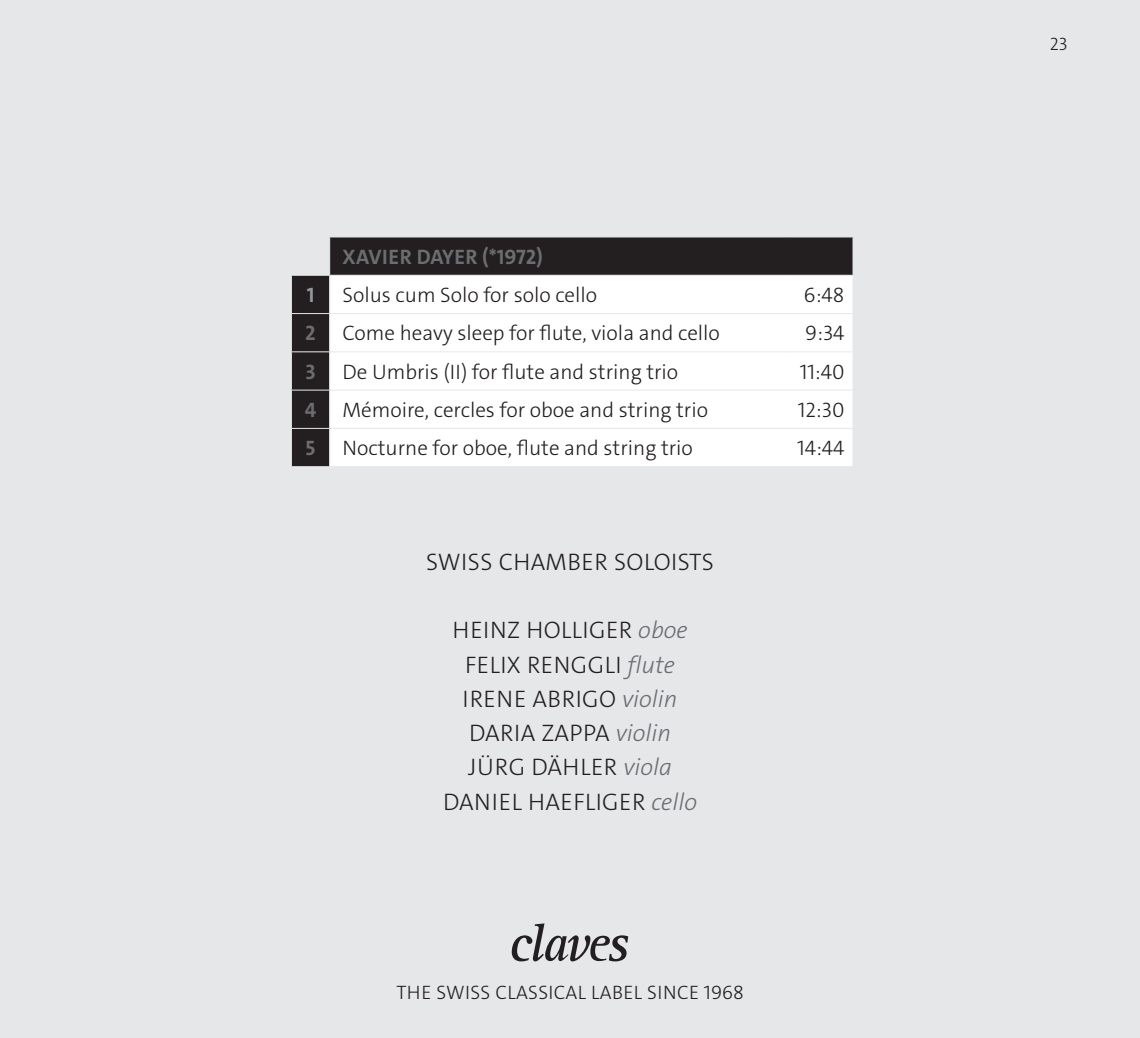
<style>
.page{position:relative;width:1140px;height:1038px;background:#fff}
.page>*{position:absolute;margin:0;border:0;box-sizing:border-box;transform-origin:0 0}
.t1{font:300 24px "The Sans C4 s";letter-spacing:.02em;color:#231f20}
.t2{font:300 21px "The Sans C4 s";color:#231f20}
.t3{font:700 21px "The Sans C4 s";letter-spacing:.005em;color:#6c6d70}
.t4{font:700 21px "The Sans C4 s";color:#95979a}
.t5{font:300 19.5px "The Sans C4 s";letter-spacing:.02em;color:#231f20}
.t6{font:300 18px "The Sans C4 s";color:#231f20}
.s1{font-style:italic;color:#6c6d70}
</style>
<div class="page">
<div style="left:0;top:0;width:1140px;height:1037px;background:#e6e7e9"></div>
<svg style="left:512px;top:923px;width:116px;height:38px"></svg>
<svg style="left:292px;top:237px;width:560px;height:229px;background:#2f2c2d"></svg>
<div style="left:330px;top:276px;width:522px;height:190px;background:#fff"></div>
<hr style="left:329px;top:237px;width:1px;height:38px;background:#e6e7e9">
<hr style="left:291px;top:275px;width:39px;height:1px;background:#e6e7e9">
<hr style="left:330px;top:275px;width:458px;height:1px;background:#e6e7e9">
<hr style="left:329px;top:276px;width:1px;height:37px;background:#e6e7e9">
<hr style="left:788px;top:275px;width:65px;height:1px;background:#e6e7e9">
<hr style="left:291px;top:313px;width:39px;height:1px;background:#e6e7e9">
<hr style="left:330px;top:313px;width:458px;height:1px;background:#e6e7e9">
<hr style="left:329px;top:314px;width:1px;height:37px;background:#e6e7e9">
<hr style="left:788px;top:313px;width:65px;height:1px;background:#e6e7e9">
<hr style="left:291px;top:351px;width:39px;height:1px;background:#e6e7e9">
<hr style="left:330px;top:351px;width:458px;height:1px;background:#e6e7e9">
<hr style="left:329px;top:352px;width:1px;height:37px;background:#e6e7e9">
<hr style="left:788px;top:351px;width:65px;height:1px;background:#e6e7e9">
<hr style="left:291px;top:389px;width:39px;height:1px;background:#e6e7e9">
<hr style="left:330px;top:389px;width:458px;height:1px;background:#e6e7e9">
<hr style="left:329px;top:390px;width:1px;height:38px;background:#e6e7e9">
<hr style="left:788px;top:389px;width:65px;height:1px;background:#e6e7e9">
<hr style="left:291px;top:428px;width:39px;height:1px;background:#e6e7e9">
<hr style="left:330px;top:428px;width:458px;height:1px;background:#e6e7e9">
<hr style="left:329px;top:429px;width:1px;height:37px;background:#e6e7e9">
<hr style="left:788px;top:428px;width:65px;height:1px;background:#e6e7e9">
<p class="t3" style="left:342px;top:243px;width:202px">XAVIER DAYER (*1972)</p>
<p class="t4" style="left:307px;top:281px;width:9px">1</p>
<p class="t2" style="left:342px;top:281px;width:256px">Solus cum Solo for solo cello</p>
<p class="t2" style="left:804px;top:281px;width:42px">6:48</p>
<p class="t3" style="left:305px;top:320px;width:12px">2</p>
<p class="t2" style="left:342px;top:320px;width:379px">Come heavy sleep for flute, viola and cello</p>
<p class="t2" style="left:805px;top:320px;width:41px">9:34</p>
<p class="t3" style="left:305px;top:358px;width:12px">3</p>
<p class="t2" style="left:342px;top:358px;width:337px">De Umbris (II) for flute and string trio</p>
<p class="t2" style="left:799px;top:358px;width:46px">11:40</p>
<p class="t3" style="left:305px;top:396px;width:13px">4</p>
<p class="t2" style="left:342px;top:396px;width:367px">Mémoire, cercles for oboe and string trio</p>
<p class="t2" style="left:797px;top:396px;width:48px">12:30</p>
<p class="t3" style="left:305px;top:435px;width:11px">5</p>
<p class="t2" style="left:342px;top:435px;width:352px">Nocturne for oboe, flute and string trio</p>
<p class="t2" style="left:797px;top:435px;width:49px">14:44</p>
<p class="t1" style="left:426px;top:546px;width:289px">SWISS CHAMBER SOLOISTS</p>
<p class="t1" style="left:452px;top:615px;width:237px">HEINZ HOLLIGER <span class="s1">oboe</span></p>
<p class="t1" style="left:465px;top:649px;width:211px">FELIX RENGGLI <span class="s1">flute</span></p>
<p class="t1" style="left:462px;top:683px;width:216px">IRENE ABRIGO <span class="s1">violin</span></p>
<p class="t1" style="left:469px;top:717px;width:203px">DARIA ZAPPA <span class="s1">violin</span></p>
<p class="t1" style="left:468px;top:752px;width:205px">JÜRG DÄHLER <span class="s1">viola</span></p>
<p class="t1" style="left:443px;top:786px;width:255px">DANIEL HAEFLIGER <span class="s1">cello</span></p>
<p class="t5" style="left:396px;top:979px;width:349px">THE SWISS CLASSICAL LABEL SINCE 1968</p>
<p class="t6" style="left:1049px;top:32px;width:19px">23</p>
</div>
